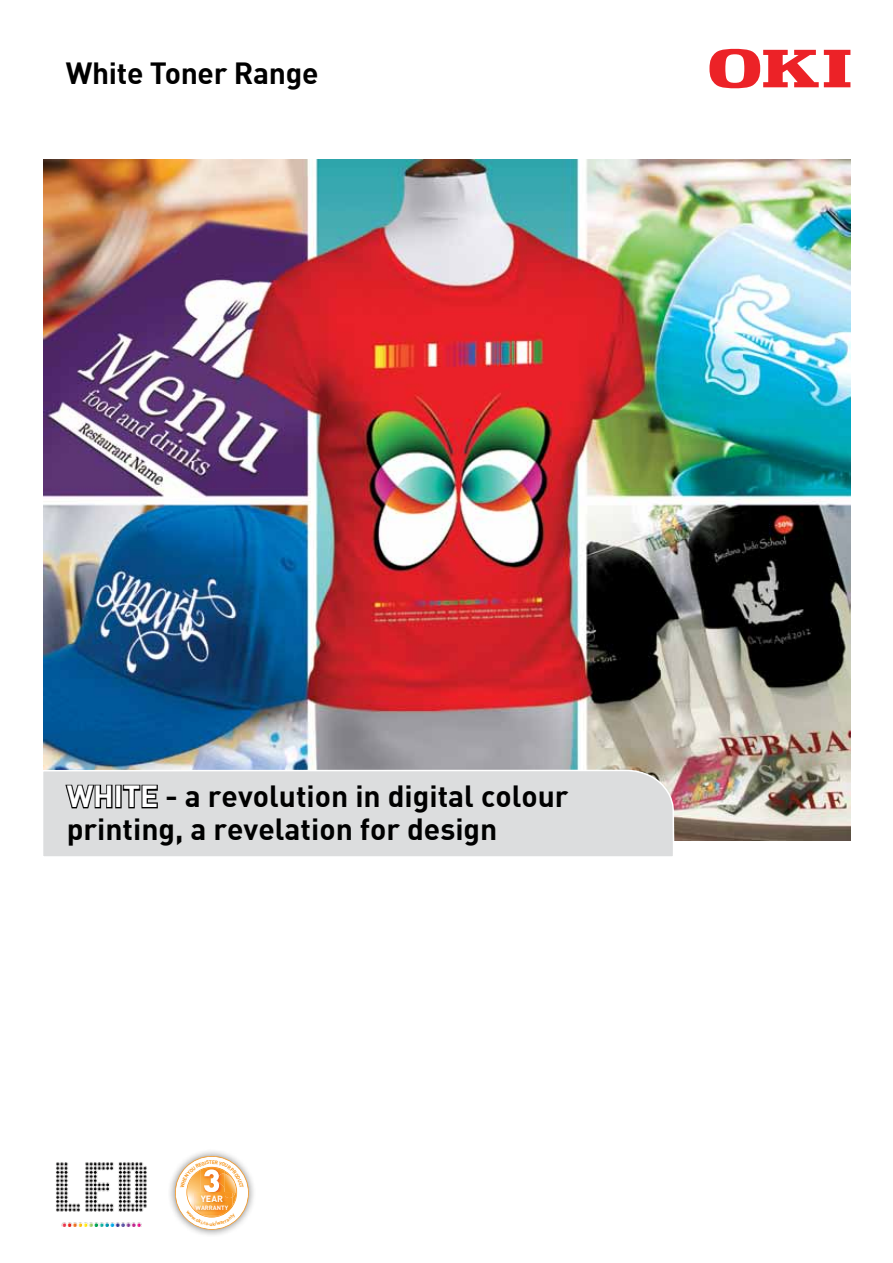
<style>
.page{position:relative;width:893px;height:1263px;background:#fff}
.page>*{position:absolute;margin:0;border:0;box-sizing:border-box;transform-origin:0 0}
.t1{font:700 30px/33px "DIN";color:#000}
.t2{font:700 9px "DIN";color:#fff}
.t3{font:700 6.15px "DIN";color:#fff}
.s1{color:#fff}
</style>
<div class="page">
<img style="left:43px;top:160px;width:808px;height:680px">
<svg style="left:709px;top:49px;width:141px;height:39px"></svg>
<div style="left:167px;top:1147px;width:90px;height:90px;background:#000;opacity:.5"></div>
<img style="left:56px;top:1162px;width:91px;height:64px">
<div style="left:43px;top:769px;width:632px;height:87px;background:#dcddde"></div>
<svg style="left:64px;top:784px;width:50px;height:26px"></svg>
<div style="left:115px;top:785px;width:7px;height:23px;border:2px solid #000"></div>
<svg style="left:122px;top:784px;width:37px;height:25px"></svg>
<svg style="left:175px;top:1156px;width:74px;height:74px"></svg>
<p class="t1" style="left:66px;top:56px;width:254px">White Toner Range</p>
<p class="t1" style="left:67px;top:779px;width:503px"><span class="s1">White</span> - a revolution in digital colour printing, a revelation for design</p>
<p class="t2" style="left:201px;top:1193px;width:24px">YEAR</p>
<p class="t3" style="left:196px;top:1203px;width:34px">WARRANTY</p>
</div>
